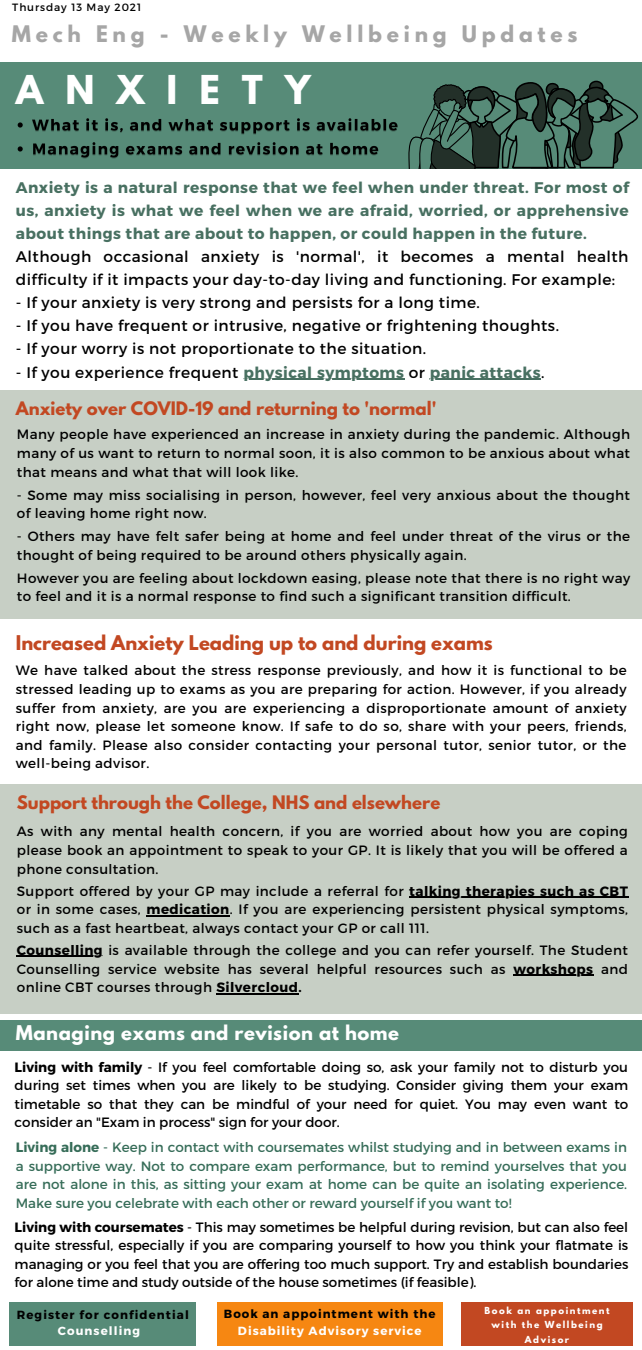
<style>
.page{position:relative;width:642px;height:1350px;background:#fff}
.page>*{position:absolute;margin:0;border:0;box-sizing:border-box;transform-origin:0 0}
.t1{font:700 35.25px "League Spartan";letter-spacing:.62em;color:#fff}
.t2{font:700 20.25px "League Spartan";letter-spacing:.235em;color:#a6a6a6}
.t3{font:700 18px "League Spartan";color:#c24822}
.t4{font:700 18px "League Spartan";letter-spacing:.03em;color:#fff}
.t5{font:700 16.5px "League Spartan";color:#c24822}
.t6{font:15.38px/23.1px "Montserrat";letter-spacing:.03em;color:#000}
.t7{font:700 15.38px/23.1px "Montserrat";letter-spacing:.03em;color:#487061;text-align:justify}
.t8{font:13.5px/18.8px "Montserrat";letter-spacing:.03em;color:#000;text-align:justify}
.t9{font:13.5px/18.6px "Montserrat";color:#376d59;text-align:justify}
.t10{font:700 11.77px/16.7px "Montserrat";letter-spacing:.085em;color:#fff;text-align:center}
.t11{font:700 11.77px/16.7px "Montserrat";letter-spacing:.09em;color:#000}
.t12{font:10.57px "Montserrat";letter-spacing:.085em;color:#000}
.t13{font:700 8.62px/14.6px "League Spartan";letter-spacing:.18em;color:#fff;text-align:center}
.s1{font-weight:400;color:#000}
.s2{font-weight:700}
.s3{color:#fff}
.s4{color:#000}
</style>
<div class="page">
<div style="left:0;top:62px;width:641px;height:107px;background:#578b78"></div>
<div style="left:0;top:391px;width:641px;height:228px;background:#c7cfc5"></div>
<div style="left:0;top:784px;width:641px;height:229px;background:#c7cfc5"></div>
<div style="left:0;top:1020px;width:641px;height:30px;background:#578b78"></div>
<div style="left:461px;top:1302px;width:172px;height:44px;background:#c24822"></div>
<div style="left:10px;top:1302px;width:186px;height:44px;background:#578b78"></div>
<div style="left:217px;top:1302px;width:225px;height:44px;background:#f68712"></div>
<hr style="left:243px;top:379px;width:69px;height:1px;background:#487061">
<hr style="left:317px;top:379px;width:87px;height:1px;background:#487061">
<hr style="left:429px;top:379px;width:111px;height:1px;background:#487061">
<svg style="left:408px;top:81px;width:230px;height:88px"></svg>
<hr style="left:409px;top:896px;width:219px;height:2px;background:#000">
<hr style="left:146px;top:915px;width:83px;height:1px;background:#000">
<hr style="left:17px;top:956px;width:86px;height:1px;background:#000">
<hr style="left:513px;top:974px;width:80px;height:2px;background:#000">
<hr style="left:216px;top:993px;width:82px;height:1px;background:#000">
<img style="left:18px;top:118px;width:380px;height:41px">
<p class="t12" style="left:12px;top:0;width:130px">Thursday 13 May 2021</p>
<p class="t2" style="left:12px;top:24px;width:566px">Mech Eng - Weekly Wellbeing Updates</p>
<p class="t1" style="left:16px;top:72px;width:296px">ANXIETY</p>
<p class="t7" style="left:16px;top:175px;width:614px">Anxiety is a natural response that we feel when under threat. For most of us, anxiety is what we feel when we are afraid, worried, or apprehensive about things that are about to happen, or could happen in the future.</p>
<p class="t6" style="left:16px;top:244px;width:613px">Although occasional anxiety is 'normal', it becomes a mental health difficulty if it impacts your day-to-day living and functioning. For example:</p>
<p class="t6" style="left:16px;top:291px;width:465px">- If your anxiety is very strong and persists for a long time.</p>
<p class="t6" style="left:16px;top:314px;width:544px">- If you have frequent or intrusive, negative or frightening thoughts.</p>
<p class="t6" style="left:16px;top:337px;width:411px">- If your worry is not proportionate to the situation.</p>
<p class="t7" style="left:16px;top:360px;width:529px"><span class="s1">- If you experience frequent</span> physical symptoms <span class="s1">or</span> panic attacks<span class="s1">.</span></p>
<p class="t5" style="left:16px;top:401px;width:422px">Anxiety over COVID-19 and returning to 'normal'</p>
<p class="t8" style="left:17px;top:425px;width:614px">Many people have experienced an increase in anxiety during the pandemic. Although many of us want to return to normal soon, it is also common to be anxious about what that means and what that will look like.</p>
<p class="t8" style="left:17px;top:485px;width:614px">- Some may miss socialising in person, however, feel very anxious about the thought of leaving home right now.</p>
<p class="t8" style="left:17px;top:526px;width:614px">- Others may have felt safer being at home and feel under threat of the virus or the thought of being required to be around others physically again.</p>
<p class="t8" style="left:17px;top:568px;width:614px">However you are feeling about lockdown easing, please note that there is no right way to feel and it is a normal response to find such a significant transition difficult.</p>
<p class="t3" style="left:16px;top:634px;width:478px">Increased Anxiety Leading up to and during exams</p>
<p class="t8" style="left:16px;top:661px;width:612px">We have talked about the stress response previously, and how it is functional to be stressed leading up to exams as you are preparing for action. However, if you already suffer from anxiety, are you are experiencing a disproportionate amount of anxiety right now, please let someone know. If safe to do so, share with your peers, friends, and family. Please also consider contacting your personal tutor, senior tutor, or the well-being advisor.</p>
<p class="t5" style="left:17px;top:794px;width:424px">Support through the College, NHS and elsewhere</p>
<p class="t8" style="left:17px;top:821px;width:612px">As with any mental health concern, if you are worried about how you are coping please book an appointment to speak to your GP. It is likely that you will be offered a phone consultation.</p>
<p class="t8" style="left:17px;top:881px;width:612px">Support offered by your GP may include a referral for <span class="s2">talking therapies such as CBT </span>or in some cases, <span class="s2">medication</span>. If you are experiencing persistent physical symptoms, such as a fast heartbeat, always contact your GP or call 111.</p>
<p class="t8" style="left:17px;top:940px;width:612px"><span class="s2">Counselling</span> is available through the college and you can refer yourself. The Student Counselling service website has several helpful resources such as <span class="s2">workshops</span> and online CBT courses through <span class="s2">Silvercloud.</span></p>
<p class="t4" style="left:16px;top:1024px;width:384px">Managing exams and revision at home</p>
<p class="t8" style="left:15px;top:1057px;width:614px"><span class="s2">Living with family</span> - If you feel comfortable doing so, ask your family not to disturb you during set times when you are likely to be studying. Consider giving them your exam timetable so that they can be mindful of your need for quiet. You may even want to consider an "Exam in process" sign for your door.</p>
<p class="t9" style="left:16px;top:1137px;width:612px"><span class="s2">Living alone</span> - Keep in contact with coursemates whilst studying and in between exams in a supportive way. Not to compare exam performance, but to remind yourselves that you are not alone in this, as sitting your exam at home can be quite an isolating experience.<br>Make sure you celebrate with each other or reward yourself if you want to!</p>
<p class="t8" style="left:15px;top:1217px;width:614px"><span class="s2">Living with coursemates</span> - This may sometimes be helpful during revision, but can also feel quite stressful, especially if you are comparing yourself to how you think your flatmate is managing or you feel that you are offering too much support. Try and establish boundaries for alone time and study outside of the house sometimes (if feasible).</p>
<p class="t11" style="left:58px;top:1305px;width:132px;text-indent:-41px">Register for confidential<br><span class="s3">Counselling</span></p>
<p class="t10" style="left:224px;top:1305px;width:213px"><span class="s4">Book an appointment with the<br></span>Disability Advisory service</p>
<p class="t13" style="left:484px;top:1304px;width:126px">Book an appointment with the Wellbeing<br>Advisor</p>
</div>
